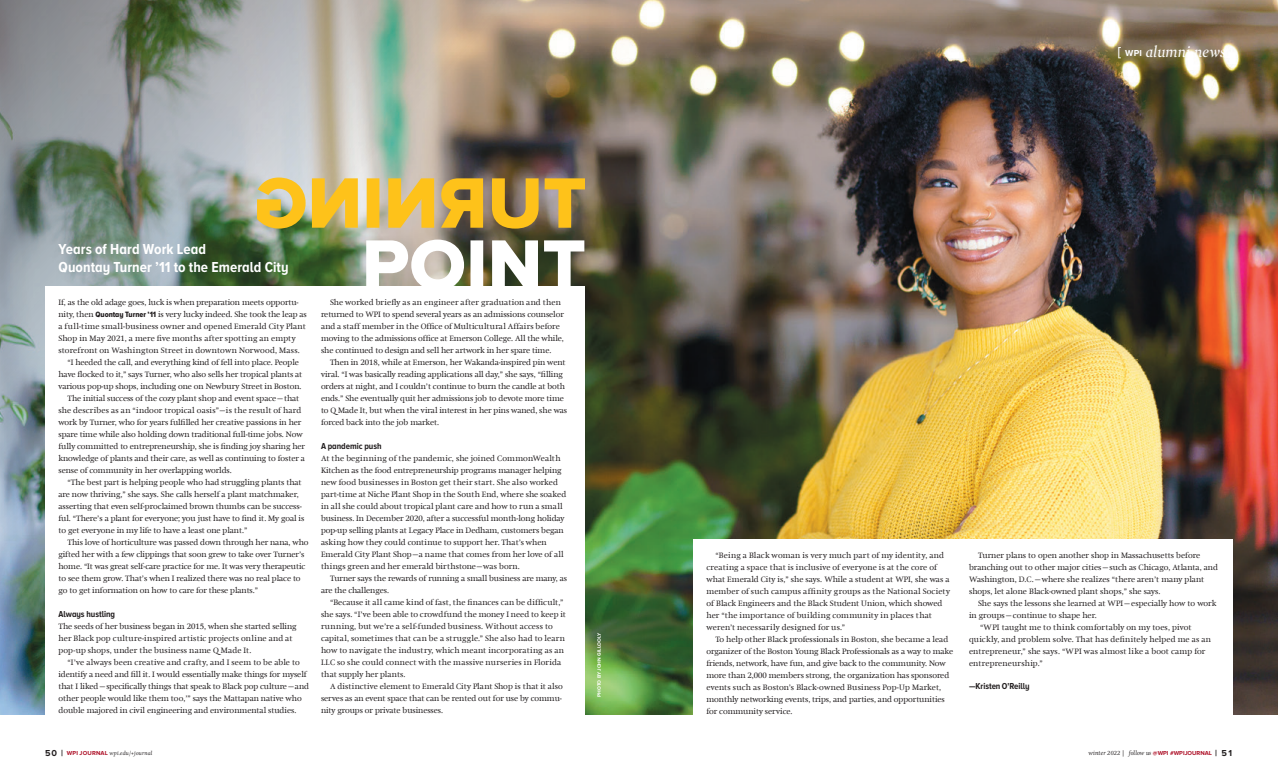
<style>
.page{position:relative;width:1278px;height:783px;background:#fff}
.page>*{position:absolute;margin:0;border:0;box-sizing:border-box;transform-origin:0 0}
.year{font:italic 16px "Mercury Display";letter-spacing:.01em;color:#fff}
.body{font:700 15px/18px "Proxima Nova A Cond";letter-spacing:.005em;color:#fff}
.body-2{font:700 9px "Proxima Nova A Cond";letter-spacing:-.005em;color:#231f20}
.w11_banner{font:8px/12px "Hollander Com";letter-spacing:-.005em;color:#231f20}
.w11_banner-2{font:8px/12px "Hollander Com";letter-spacing:.015em;color:#231f20}
.w11_banner-3{font:8px/12px "Hollander Com";letter-spacing:.02em;color:#231f20}
.t1{font:italic 6px "Hollander Com";letter-spacing:.005em;color:#231f20}
.t2{font:italic 5.5px "Hollander Com";letter-spacing:.03em;color:#231f20}
.t3{font:700 5px "Proxima Nova";color:#fff}
.s1{font-family:"Proxima Nova A Cond Extrabld"}
.s2{font-family:"Proxima Nova";font-weight:600;font-style:normal;font-size:13px}
.s3{font-family:"Proxima Nova";font-weight:700;font-style:normal;font-size:9px}
.s4{font-family:"Proxima Nova";font-weight:700;font-style:normal;font-size:6px;color:#ae1229}
.s5{font-family:"Proxima Nova";font-weight:700;font-style:normal;color:#ae1229}
</style>
<div class="page">
<img style="left:639px;top:0;width:639px;height:714px">
<img style="left:0;top:0;width:639px;height:714px">
<svg style="left:366px;top:240px;width:218px;height:46px"></svg>
<svg style="left:257px;top:178px;width:328px;height:51px;background:#d3af4a"></svg>
<div style="left:45px;top:286px;width:540px;height:446px;background:#fff"></div>
<div style="left:693px;top:539px;width:540px;height:197px;background:#fff"></div>
<p class="body" style="left:58px;top:239px;width:232px">Years of Hard Work Lead<br>Quontay Turner ’11 to the Emerald City</p>
<p class="w11_banner" style="left:58px;top:297px;width:250px">If, as the old adage goes, luck is when preparation meets opportu&shy;nity, then <span class="s1">Quontay Turner ’11</span> is very lucky indeed. She took the leap as a full-time small-business owner and opened Emerald City Plant Shop in May 2021, a mere five months after spotting an empty storefront on Washington Street in downtown Norwood, Mass.</p>
<p class="w11_banner" style="left:58px;top:357px;width:245px;text-indent:9px">“I heeded the call, and everything kind of fell into place. People have flocked to it,” says Turner, who also sells her tropical plants at various pop-up shops, including one on Newbury Street in Boston.</p>
<p class="w11_banner" style="left:58px;top:393px;width:248px;text-indent:9px">The initial success of the cozy plant shop and event space—that she describes as an “indoor tropical oasis”—is the result of hard work by Turner, who for years fulfilled her creative passions in her spare time while also holding down traditional full-time jobs. Now fully committed to entrepreneurship, she is finding joy sharing her knowledge of plants and their care, as well as continuing to foster a sense of community in her overlapping worlds.</p>
<p class="w11_banner" style="left:58px;top:477px;width:247px;text-indent:9px">“The best part is helping people who had struggling plants that are now thriving,” she says. She calls herself a plant matchmaker, asserting that even self-proclaimed brown thumbs can be success&shy;ful. “There’s a plant for everyone; you just have to find it. My goal is to get everyone in my life to have a least one plant.”</p>
<p class="w11_banner" style="left:58px;top:537px;width:252px;text-indent:9px">This love of horticulture was passed down through her nana, who gifted her with a few clippings that soon grew to take over Turner’s home. “It was great self-care practice for me. It was very therapeutic to see them grow. That’s when I realized there was no real place to go to get information on how to care for these plants.”</p>
<p class="body-2" style="left:58px;top:609px;width:58px">Always hustling</p>
<p class="w11_banner" style="left:58px;top:621px;width:240px">The seeds of her business began in 2015, when she started selling her Black pop culture-inspired artistic projects online and at pop-up shops, under the business name Q Made It.</p>
<p class="w11_banner" style="left:58px;top:657px;width:252px;text-indent:9px">“I’ve always been creative and crafty, and I seem to be able to identify a need and fill it. I would essentially make things for myself that I liked—specifically things that speak to Black pop culture—and other people would like them too,’” says the Mattapan native who double majored in civil engineering and environmental studies.</p>
<p class="w11_banner" style="left:321px;top:297px;width:244px;text-indent:9px">She worked briefly as an engineer after graduation and then returned to WPI to spend several years as an admissions counselor and a staff member in the Office of Multicultural Affairs before moving to the admissions office at Emerson College. All the while, she continued to design and sell her artwork in her spare time.</p>
<p class="w11_banner" style="left:321px;top:357px;width:248px;text-indent:9px">Then in 2018, while at Emerson, her Wakanda-inspired pin went viral. “I was basically reading applications all day,” she says, “filling orders at night, and I couldn’t continue to burn the candle at both ends.” She eventually quit her admissions job to devote more time to Q Made It, but when the viral interest in her pins waned, she was forced back into the job market.</p>
<p class="body-2" style="left:321px;top:441px;width:62px">A pandemic push</p>
<p class="w11_banner" style="left:321px;top:453px;width:247px">At the beginning of the pandemic, she joined CommonWealth Kitchen as the food entrepreneurship programs manager helping new food businesses in Boston get their start. She also worked part-time at Niche Plant Shop in the South End, where she soaked in all she could about tropical plant care and how to run a small business. In December 2020, after a successful month-long holiday pop-up selling plants at Legacy Place in Dedham, customers began asking how they could continue to support her. That’s when Emerald City Plant Shop—a name that comes from her love of all things green and her emerald birthstone—was born.</p>
<p class="w11_banner" style="left:321px;top:573px;width:248px;text-indent:9px">Turner says the rewards of running a small business are many, as are the challenges.</p>
<p class="w11_banner-2" style="left:321px;top:597px;width:246px;text-indent:9px">“Because it all came kind of fast, the finances can be difficult,” she says. “I’ve been able to crowdfund the money I need to keep it running, but we’re a self-funded business. Without access to capital, sometimes that can be a struggle.” She also had to learn how to navigate the industry, which meant incorporating as an LLC so she could connect with the massive nurseries in Florida that supply her plants.</p>
<p class="w11_banner" style="left:321px;top:681px;width:243px;text-align:justify;text-indent:9px">A distinctive element to Emerald City Plant Shop is that it also serves as an event space that can be rented out for use by commu&shy;nity groups or private businesses.</p>
<p class="t3" style="left:596px;top:697px;width:65px;rotate:-90deg">PHOTO BY JOHN GILLOOLY</p>
<p class="year" style="left:1118px;top:40px;width:117px"><span class="s2">[</span> <span class="s3">WPI</span> alumni news <span class="s2">]</span></p>
<p class="w11_banner" style="left:706px;top:550px;width:245px;text-indent:9px">“Being a Black woman is very much part of my identity, and creating a space that is inclusive of everyone is at the core of what Emerald City is,” she says. While a student at WPI, she was a member of such campus affinity groups as the National Society of Black Engineers and the Black Student Union, which showed her “the importance of building community in places that weren’t necessarily designed for us.”</p>
<p class="w11_banner" style="left:706px;top:634px;width:248px;text-indent:9px">To help other Black professionals in Boston, she became a lead organizer of the Boston Young Black Professionals as a way to make friends, network, have fun, and give back to the community. Now more than 2,000 members strong, the organization has sponsored events such as Boston’s Black-owned Business Pop-Up Market, monthly networking events, trips, and parties, and opportunities for community service.</p>
<p class="w11_banner" style="left:969px;top:550px;width:250px;text-indent:9px">Turner plans to open another shop in Massachusetts before branching out to other major cities—such as Chicago, Atlanta, and Washington, D.C.—where she realizes “there aren’t many plant shops, let alone Black-owned plant shops,” she says.</p>
<p class="w11_banner" style="left:969px;top:598px;width:249px;text-indent:9px">She says the lessons she learned at WPI—especially how to work in groups—continue to shape her.</p>
<p class="w11_banner-3" style="left:969px;top:622px;width:244px;text-indent:11px">“WPI taught me to think comfortably on my toes, pivot quickly, and problem solve. That has definitely helped me as an entrepreneur,” she says. “WPI was almost like a boot camp for entrepreneurship.”</p>
<p class="body-2" style="left:969px;top:681px;width:62px">—Kristen O'Reilly</p>
<p class="t2" style="left:45px;top:750px;width:109px"><span class="s3">50 |</span> <span class="s4">WPI JOURNAL</span> wpi.edu/+journal</p>
<p class="t1" style="left:1088px;top:749px;width:146px">winter 2022 | follow us <span class="s5">@WPI #WPIJOURNAL</span> <span class="s3">| 51</span></p>
</div>
